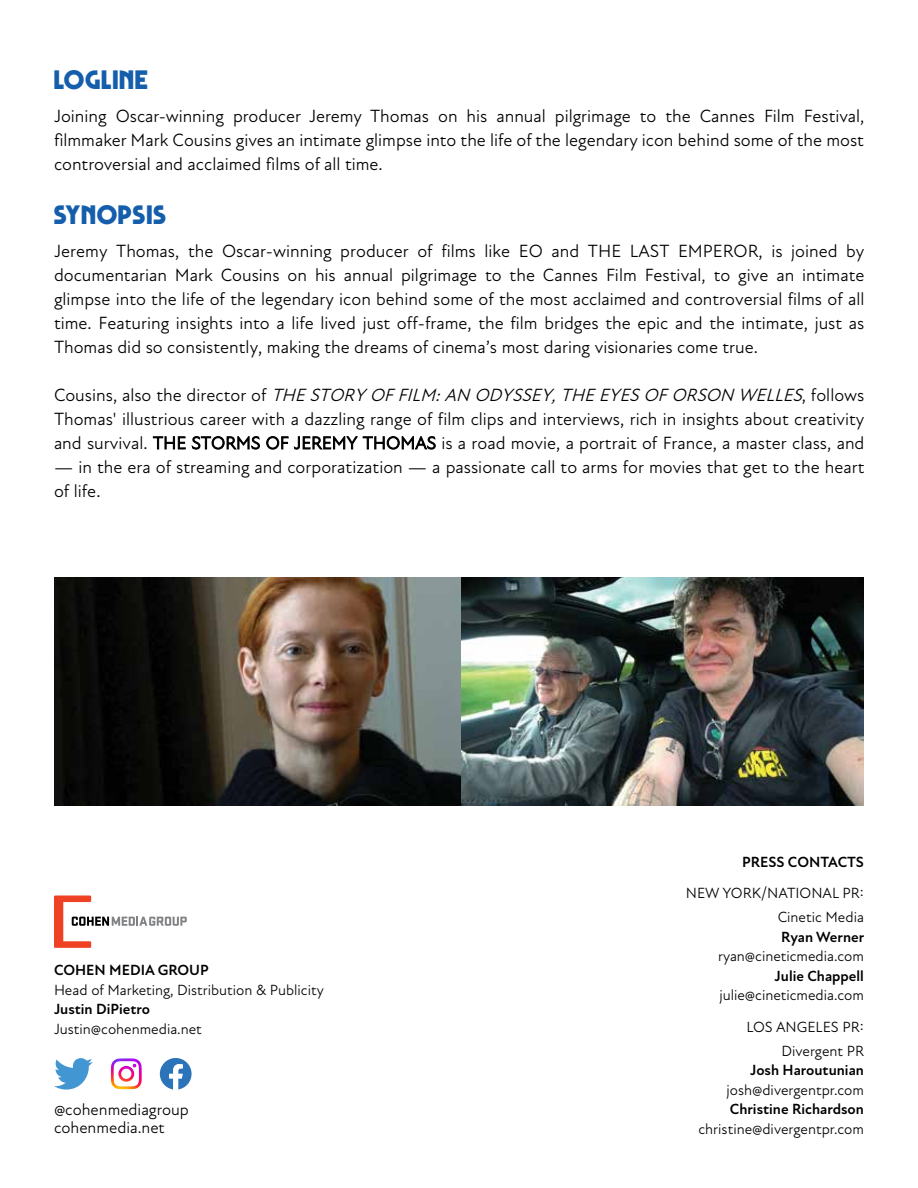
<style>
.page{position:relative;width:918px;height:1188px;background:#fff}
.page>*{position:absolute;margin:0;border:0;box-sizing:border-box;transform-origin:0 0}
.t1{font:700 27px "Marvin Visions";letter-spacing:.05em;color:#145eac}
.t2{font:18px/24px "New Atten";color:#000;text-align:justify}
.t3{font:16.5px/18px "New Atten";color:#000}
.t4{font:15px/24px "New Atten";color:#000;text-align:right}
.t5{font:700 15px "New Atten";color:#000}
.s1{font-style:italic}
</style>
<div class="page">
<svg style="left:54px;top:896px;width:133px;height:52px"></svg>
<img style="left:111px;top:1058px;width:31px;height:31px">
<svg style="left:160px;top:1058px;width:32px;height:32px"></svg>
<svg style="left:54px;top:1058px;width:39px;height:32px"></svg>
<img style="left:460px;top:578px;width:404px;height:228px">
<img style="left:54px;top:578px;width:406px;height:228px">
<h1 class="t1" style="left:54px;top:64px;width:95px">LOGLINE</h1>
<p class="t2" style="left:54px;top:104px;width:812px">Joining Oscar-winning producer Jeremy Thomas on his annual pilgrimage to the Cannes Film Festival, filmmaker Mark Cousins gives an intimate glimpse into the life of the legendary icon behind some of the most controversial and acclaimed films of all time.</p>
<h1 class="t1" style="left:54px;top:199px;width:113px">SYNOPSIS</h1>
<p class="t2" style="left:54px;top:239px;width:812px">Jeremy Thomas, the Oscar-winning producer of films like EO and THE LAST EMPEROR, is joined by documentarian Mark Cousins on his annual pilgrimage to the Cannes Film Festival, to give an intimate glimpse into the life of the legendary icon behind some of the most acclaimed and controversial films of all time. Featuring insights into a life lived just off-frame, the film bridges the epic and the intimate, just as Thomas did so consistently, making the dreams of cinema’s most daring visionaries come true.</p>
<p class="t2" style="left:54px;top:383px;width:812px">C o u s i n s , a l s o t h e d i r e c t o r o f <span class="s1">THESTORYOFFILM:AN ODYSSEY,THEEYESOFORSON WELLES</span>, f o l l o w s Thomas' illustrious career with a dazzling range of film clips and interviews, rich in insights about creativity and survival. THE STORMS OF JEREMY THOMAS is a road movie, a portrait of France, a master class, and</p>
<p class="t2" style="left:54px;top:455px;width:812px">— in the era of streaming and corporatization — a passionate call to arms for movies that get to the heart of life.</p>
<p class="t5" style="left:54px;top:961px;width:156px">COHEN MEDIA GROUP</p>
<p class="t4" style="left:54px;top:978px;width:271px">Head of Marketing, Distribution &amp; Publicity</p>
<p class="t5" style="left:54px;top:1000px;width:98px">Justin DiPietro</p>
<p class="t4" style="left:54px;top:1017px;width:149px">Justin@cohenmedia.net</p>
<p class="t3" style="left:54px;top:1101px;width:136px">@cohenmediagroup cohenmedia.net</p>
<p class="t5" style="left:742px;top:853px;width:123px">PRESS CONTACTS</p>
<p class="t4" style="left:686px;top:881px;width:180px">NEW YORK/NATIONAL PR:<br>Cinetic Media</p>
<p class="t5" style="left:781px;top:928px;width:85px">Ryan Werner</p>
<p class="t4" style="left:718px;top:944px;width:147px">ryan@cineticmedia.com</p>
<p class="t5" style="left:775px;top:967px;width:91px">Julie Chappell</p>
<p class="t4" style="left:719px;top:979px;width:146px;line-height:31.5px">julie@cineticmedia.com<br>LOS ANGELES PR:</p>
<p class="t4" style="left:782px;top:1039px;width:84px">Divergent PR</p>
<p class="t5" style="left:750px;top:1061px;width:115px">Josh Haroutunian</p>
<p class="t4" style="left:727px;top:1078px;width:139px">josh@divergentpr.com</p>
<p class="t5" style="left:730px;top:1100px;width:136px">Christine Richardson</p>
<p class="t4" style="left:698px;top:1117px;width:167px">christine@divergentpr.com</p>
</div>
